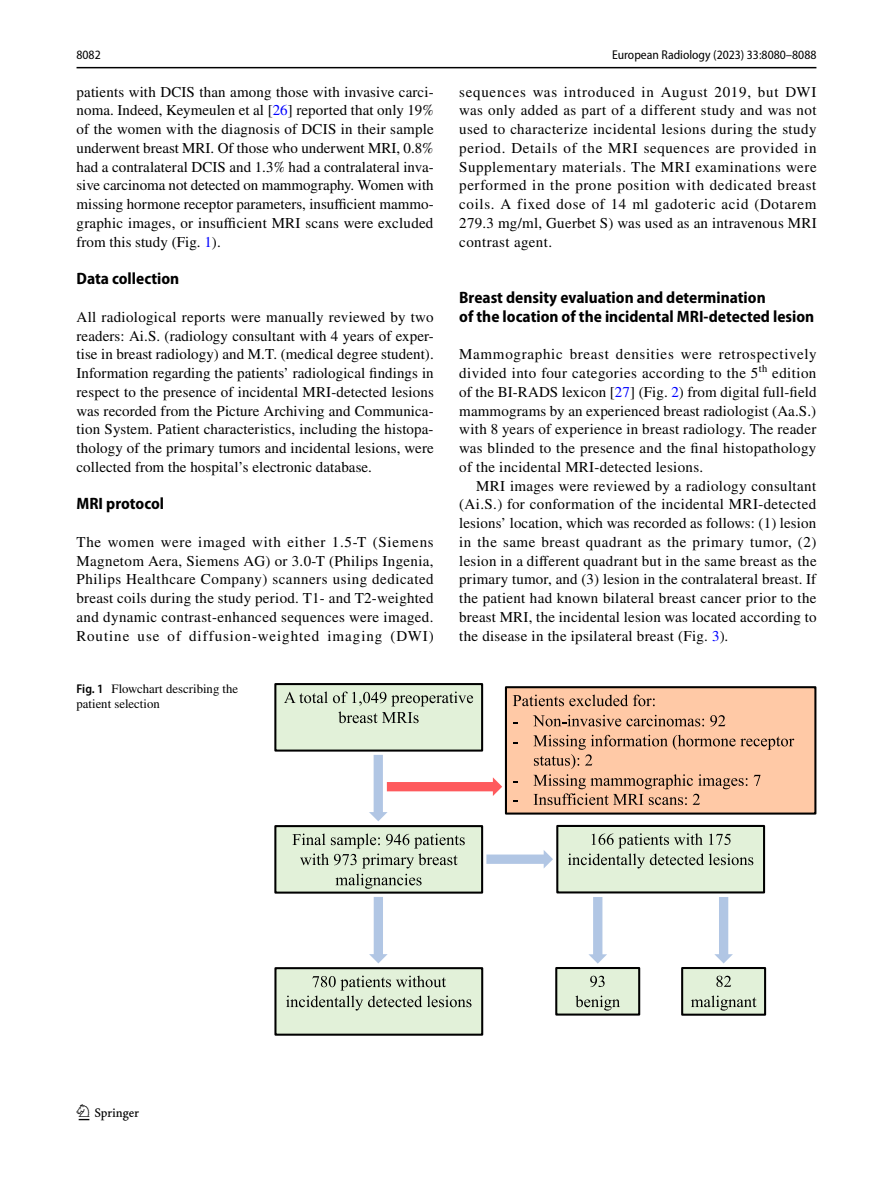
<style>
.page{position:relative;width:893px;height:1187px;background:#fff}
.page>*{position:absolute;margin:0;border:0;box-sizing:border-box;transform-origin:0 0}
.t1{font:22.5px "Springnew Regular 3";color:#000}
.t2{font:700 semi-condensed 16.5px/18.8px "Myriad Pro";color:#000}
.t3{font:15px/18.8px "STIX";letter-spacing:.02em;color:#000;text-align:justify}
.t4{font:12.75px/15px "STIX";color:#000}
.t5{font:semi-condensed 12.75px "Myriad Pro";color:#000}
.s1{color:#00f}
.s2{font-family:"Myriad Pro";font-weight:600;font-stretch:semi-condensed}
.s3{font-style:italic}
</style>
<div class="page">
<hr style="left:77px;top:67px;width:739px;height:1px;background:#000">
<div style="left:275px;top:684px;width:207px;height:66px;background:#e2f1d9"></div>
<div style="left:274px;top:683px;width:209px;height:68px;border:2px solid #000"></div>
<svg style="left:284px;top:691px;width:189px;height:32px"></svg>
<div style="left:274px;top:825px;width:209px;height:68px;background:#e2f1d9;border:2px solid #000"></div>
<svg style="left:292px;top:833px;width:173px;height:55px"></svg>
<svg style="left:369px;top:897px;width:19px;height:66px"></svg>
<div style="left:274px;top:967px;width:209px;height:68px;background:#e2f1d9;border:2px solid #000"></div>
<svg style="left:286px;top:975px;width:185px;height:35px"></svg>
<div style="left:556px;top:824px;width:209px;height:69px;background:#e2f1d9;border:2px solid #000"></div>
<svg style="left:568px;top:833px;width:185px;height:35px"></svg>
<svg style="left:588px;top:897px;width:19px;height:66px"></svg>
<div style="left:555px;top:966px;width:85px;height:49px;background:#e2f1d9;border:2px solid #000"></div>
<svg style="left:590px;top:975px;width:15px;height:11px"></svg>
<svg style="left:575px;top:995px;width:45px;height:15px"></svg>
<div style="left:681px;top:966px;width:85px;height:49px;background:#e2f1d9;border:2px solid #000"></div>
<svg style="left:716px;top:975px;width:15px;height:11px"></svg>
<svg style="left:691px;top:995px;width:66px;height:15px"></svg>
<svg style="left:714px;top:897px;width:19px;height:66px"></svg>
<div style="left:505px;top:686px;width:311px;height:128px;background:#ffc9a6;border:2px solid #000"></div>
<svg style="left:513px;top:694px;width:142px;height:12px"></svg>
<svg style="left:533px;top:714px;width:192px;height:12px"></svg>
<svg style="left:533px;top:734px;width:261px;height:71px"></svg>
<svg style="left:486px;top:850px;width:67px;height:18px"></svg>
<svg style="left:369px;top:754px;width:133px;height:67px"></svg>
<p class="t5" style="left:77px;top:48px;width:26px">8082</p>
<p class="t5" style="left:612px;top:48px;width:206px">European Radiology (2023) 33:8080–8088</p>
<p class="t3" style="left:77px;top:83px;width:359px">patients with DCIS than among those with invasive carci&shy;noma. Indeed, Keymeulen et al [<span class="s1">26</span>] reported that only 19% of the women with the diagnosis of DCIS in their sample underwent breast MRI. Of those who underwent MRI, 0.8% had a contralateral DCIS and 1.3% had a contralateral inva&shy;sive carcinoma not detected on mammography. Women with missing hormone receptor parameters, insufficient mammo&shy;graphic images, or insufficient MRI scans were excluded from this study (Fig. <span class="s1">1</span>).</p>
<p class="t2" style="left:77px;top:269px;width:104px">Data collection</p>
<p class="t3" style="left:77px;top:308px;width:359px">All radiological reports were manually reviewed by two readers: Ai.S. (radiology consultant with 4 years of exper&shy;tise in breast radiology) and M.T. (medical degree student).<br>Information regarding the patients’ radiological findings in respect to the presence of incidental MRI-detected lesions was recorded from the Picture Archiving and Communica&shy;tion System. Patient characteristics, including the histopa&shy;thology of the primary tumors and incidental lesions, were collected from the hospital’s electronic database.</p>
<p class="t2" style="left:77px;top:494px;width:89px">MRI protocol</p>
<p class="t3" style="left:77px;top:533px;width:359px">The women were imaged with either 1.5-T (Siemens Magnetom Aera, Siemens AG) or 3.0-T (Philips Ingenia, Philips Healthcare Company) scanners using dedicated breast coils during the study period. T1- and T2-weighted and dynamic contrast-enhanced sequences were imaged.<br>Routine use of diffusion-weighted imaging (DWI)</p>
<p class="t4" style="left:77px;top:681px;width:163px"><span class="s2">Fig. 1</span> Flowchart describing the patient selection</p>
<p class="t3" style="left:459px;top:83px;width:359px">sequences was introduced in August 2019, but DWI was only added as part of a different study and was not used to characterize incidental lesions during the study period. Details of the MRI sequences are provided in Supplementary materials. The MRI examinations were performed in the prone position with dedicated breast coils. A fixed dose of 14 ml gadoteric acid (Dotarem 279.3 mg/ml, Guerbet S) was used as an intravenous MRI contrast agent.</p>
<p class="t2" style="left:459px;top:288px;width:356px">Breast density evaluation and determination<br>of the location of the incidental MRI‑detected lesion</p>
<p class="t3" style="left:459px;top:346px;width:359px">Mammographic breast densities were retrospectively divided into four categories according to the 5<sup>th</sup> edition of the BI-RADS lexicon [<span class="s1">27</span>] (Fig. <span class="s1">2</span>) from digital full-field mammograms by an experienced breast radiologist (Aa.S.) with 8 years of experience in breast radiology. The reader was blinded to the presence and the final histopathology of the incidental MRI-detected lesions.</p>
<p class="t3" style="left:459px;top:477px;width:359px;text-indent:17px">MRI images were reviewed by a radiology consultant (Ai.S.) for conformation of the incidental MRI-detected lesions’ location, which was recorded as follows: (1) lesion in the same breast quadrant as the primary tumor, (2) lesion in a different quadrant but in the same breast as the primary tumor, and (3) lesion in the contralateral breast. If the patient had known bilateral breast cancer prior to the breast MRI, the incidental lesion was located according to the disease in the ipsilateral breast (Fig. <span class="s1">3</span>)<span class="s3">.</span></p>
<h1 class="t1" style="left:79px;top:1104px;width:62px">1 3</h1>
</div>
